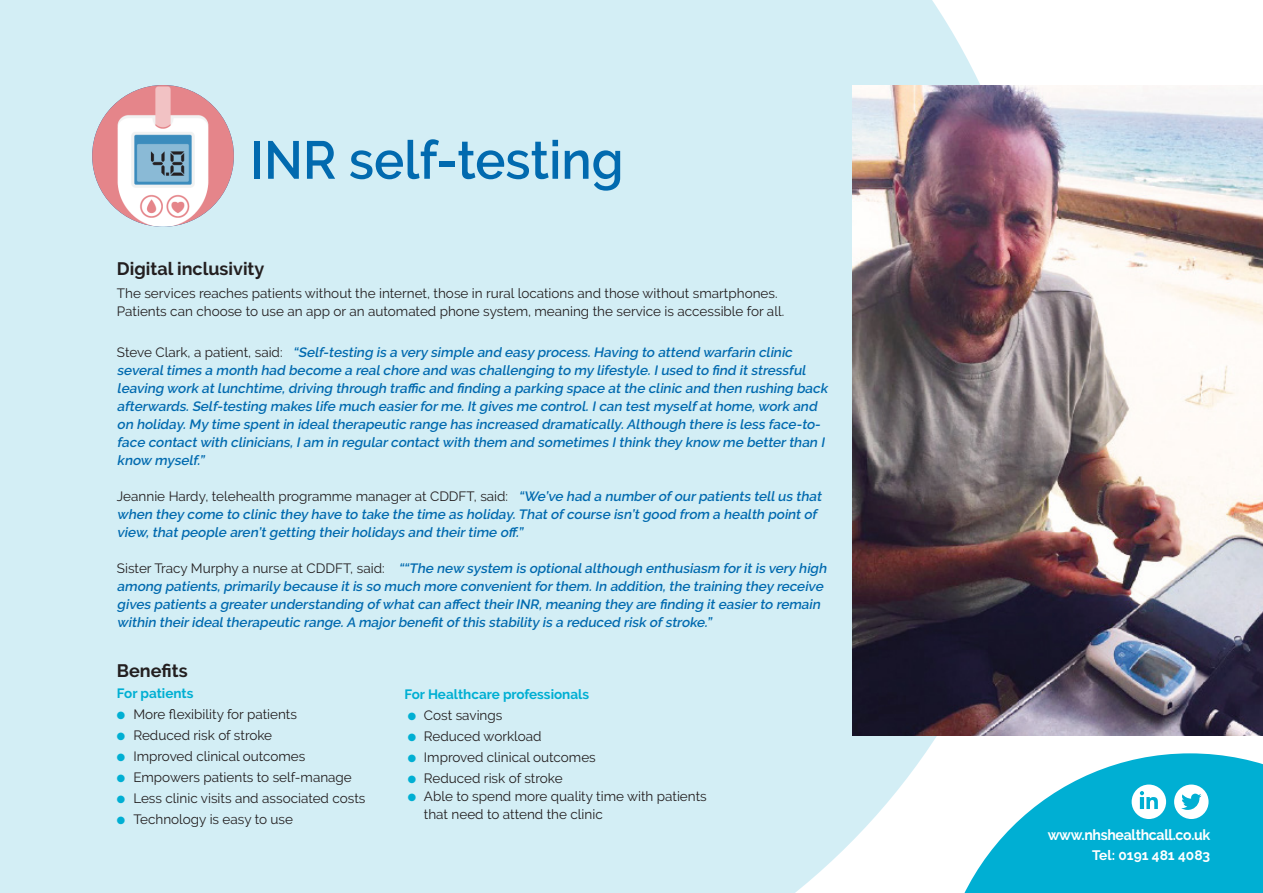
<style>
.page{position:relative;width:1263px;height:893px;background:#fff}
.page>*{position:absolute;margin:0;border:0;box-sizing:border-box;transform-origin:0 0}
.t1{font:600 53.4px "Raleway";color:#016aaf;scale:.95 1}
.t2{font:700 18px "Raleway";color:#231f20}
.t3{font:700 14.7px "Raleway";letter-spacing:-.02em;color:#fff;scale:.95 1}
.t4{font:700 13.8px "Raleway";color:#fff}
.t5{font:italic 600 13.5px/18px "Raleway";letter-spacing:-.01em;color:#016aaf}
.t6{font:13.5px/18px "Raleway";color:#231f20}
.t7{font:700 13.5px "Raleway";color:#00afd3}
.s1{font-weight:400;font-style:normal;color:#231f20}
.s2{color:#00afd3}
</style>
<div class="page">
<div style="left:0;top:0;width:980px;height:893px;background:#d3eef5"></div>
<img style="left:92px;top:85px;width:142px;height:142px;border-radius:71px">
<img style="left:853px;top:85px;width:410px;height:651px">
<svg style="left:938px;top:753px;width:325px;height:140px;fill:#00afd3"></svg>
<div style="left:1132px;top:784px;width:34px;height:35px;background:#fff;border-radius:50%"></div>
<svg style="left:1140px;top:791px;width:18px;height:18px"></svg>
<div style="left:1174px;top:784px;width:34px;height:35px;background:#fff;border-radius:50%"></div>
<svg style="left:1181px;top:794px;width:20px;height:16px"></svg>
<p class="t1" style="left:250px;top:129px;width:394px">INR self-testing</p>
<p class="t2" style="left:117px;top:259px;width:149px">Digital inclusivity</p>
<p class="t6" style="left:117px;top:284px;width:669px">The services reaches patients without the internet, those in rural locations and those without smartphones.<br>Patients can choose to use an app or an automated phone system, meaning the service is accessible for all.</p>
<p class="t5" style="left:117px;top:343px;width:715px"><span class="s1">S t e v e C l a r k , a p a t i e n t , s a i d :</span> “Self-testing is a very simple and easy process.Having to attend warfarin clinic several times a month had become a real chore and was challenging to my lifestyle. I used to find it stressful leaving work at lunchtime, driving through traffic and finding a parking space at the clinic and then rushing back afterwards.Self-testing makes life much easierforme.Itgives me control.Ican testmyself athome,work and on holiday.My time spentin idealtherapeutic range has increased dramatically.Although there is less face-to&shy;face contactwith clinicians,Iam in regularcontactwith them and sometimes Ithink they know me betterthan I know myself.”</p>
<p class="t5" style="left:117px;top:487px;width:709px"><span class="s1">Jeannie Hardy, telehealth programme manager at CDDFT, said:</span> “We’ve had a numberof ourpatients tellus that when they come to clinic they have to take the time as holiday.Thatof course isn’tgood from a health pointof view, that people aren’t getting their holidays and their time off.”</p>
<p class="t5" style="left:117px;top:559px;width:714px"><span class="s1">S i s t e r Tr a c y M u r p h y a n u r s e a t C D D F T, s a i d :</span> ““The new system is optionalalthough enthusiasm foritis very high among patients,primarily because itis so much more convenientforthem.In addition,the training they receive gives patients a greater understanding of what can affect their INR, meaning they are finding it easier to remain within their ideal therapeutic range. A major benefit of this stability is a reduced risk of stroke.”</p>
<p class="t2" style="left:117px;top:661px;width:72px">Benefits</p>
<p class="t7" style="left:117px;top:686px;width:78px">For patients</p>
<p class="t6" style="left:117px;top:705px;width:182px"><span class="s2">●</span> More flexibility for patients</p>
<p class="t6" style="left:117px;top:726px;width:157px"><span class="s2">●</span> Reduced risk of stroke</p>
<p class="t6" style="left:117px;top:747px;width:190px"><span class="s2">●</span> Improved clinical outcomes</p>
<p class="t6" style="left:117px;top:768px;width:236px"><span class="s2">●</span> Empowers patients to self-manage</p>
<p class="t6" style="left:117px;top:789px;width:250px"><span class="s2">●</span> Less clinic visits and associated costs</p>
<p class="t6" style="left:117px;top:810px;width:178px"><span class="s2">●</span> Technology is easy to use</p>
<p class="t7" style="left:404px;top:686px;width:186px">For Healthcare professionals</p>
<p class="t6" style="left:408px;top:706px;width:96px"><span class="s2">●</span> Cost savings</p>
<p class="t6" style="left:408px;top:727px;width:135px"><span class="s2">●</span> Reduced workload</p>
<p class="t6" style="left:408px;top:748px;width:190px"><span class="s2">●</span> Improved clinical outcomes</p>
<p class="t6" style="left:408px;top:769px;width:156px"><span class="s2">●</span> Reduced risk of stroke</p>
<p class="t6" style="left:424px;top:787px;width:284px;text-indent:-16px"><span class="s2">●</span> Able to spend more quality time with patients that need to attend the clinic</p>
<p class="t3" style="left:1048px;top:827px;width:173px">www.nhshealthcall.co.uk</p>
<p class="t4" style="left:1092px;top:847px;width:120px">Tel: 0191 481 4083</p>
</div>
